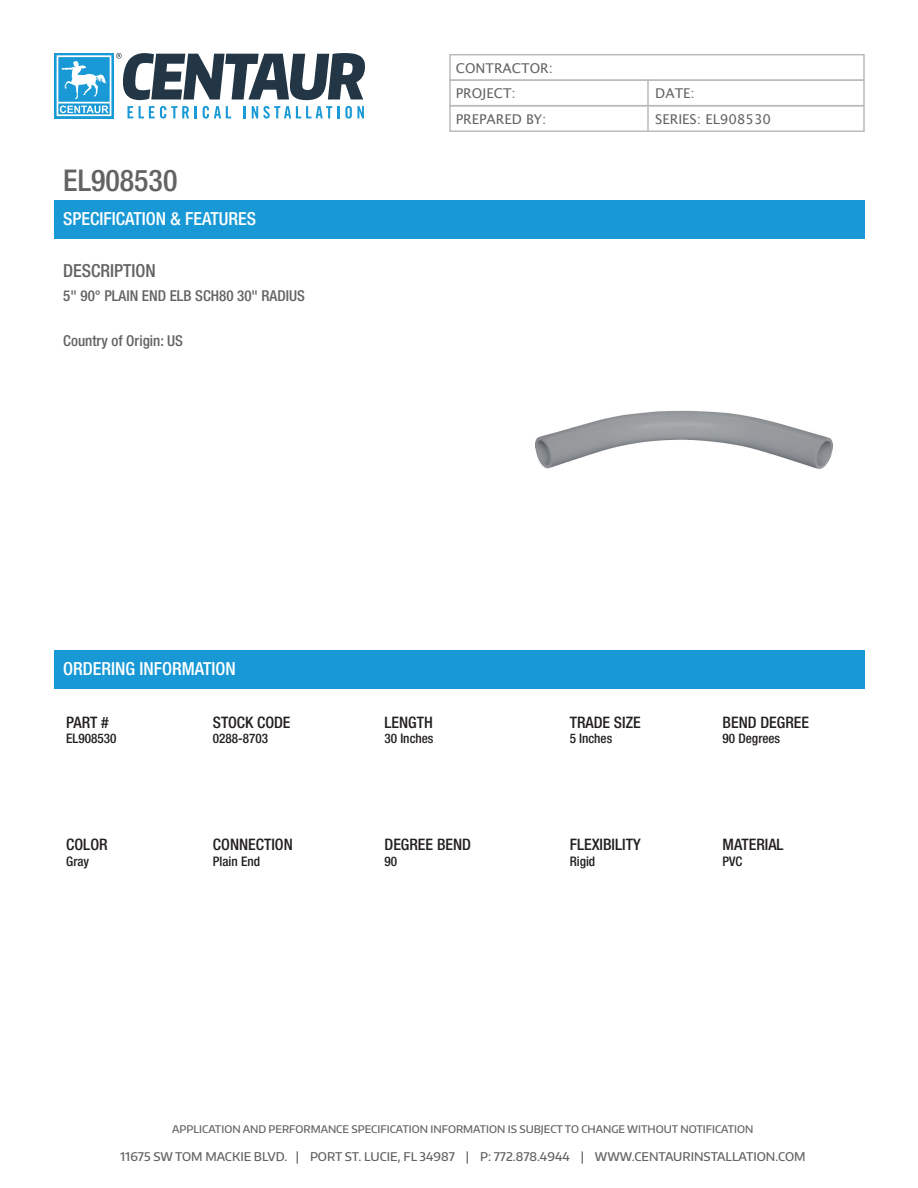
<style>
.page{position:relative;width:918px;height:1188px;background:#fff}
.page>*{position:absolute;margin:0;border:0;box-sizing:border-box;transform-origin:0 0}
.t1{font:500 condensed 30px "Helvetica Neue";color:#636366}
.t2{font:500 condensed 18px "Helvetica Neue";color:#fff}
.t3{font:500 condensed 18px "Helvetica Neue";color:#636366}
.t4{font:500 condensed 15.9px "Helvetica Neue";color:#231f20}
.t5{font:500 condensed 15px "Helvetica Neue";color:#636366}
.t6{font:13.5px "Lucida Grande";color:#636366}
.t7{font:500 condensed 13.2px "Helvetica Neue";color:#231f20}
.t8{font:500 12px "Encode Sans Normal";color:#636366}
.t9{font:500 10.5px "Encode Sans Normal";color:#636366}
</style>
<div class="page">
<svg style="left:54px;top:53px;width:3px;height:65px"></svg>
<svg style="left:57px;top:53px;width:308px;height:65px"></svg>
<div style="left:449px;top:54px;width:416px;height:27px;border:2px solid #babbbb"></div>
<div style="left:449px;top:79px;width:416px;height:27px;border:2px solid #babbbb"></div>
<hr style="left:647px;top:80px;width:2px;height:25px;background:#babbbb">
<div style="left:449px;top:105px;width:416px;height:27px;border:2px solid #babbbb"></div>
<hr style="left:647px;top:106px;width:2px;height:24px;background:#babbbb">
<div style="left:54px;top:200px;width:811px;height:39px;background:#1899d6"></div>
<div style="left:54px;top:650px;width:811px;height:39px;background:#1899d6"></div>
<img style="left:535px;top:410px;width:297px;height:59px">
<p class="t1" style="left:63px;top:163px;width:116px">EL908530</p>
<p class="t2" style="left:63px;top:208px;width:195px">SPECIFICATION &amp; FEATURES</p>
<p class="t3" style="left:63px;top:260px;width:94px">DESCRIPTION</p>
<p class="t5" style="left:63px;top:286px;width:243px">5" 90° PLAIN END ELB SCH80 30" RADIUS</p>
<p class="t5" style="left:63px;top:331px;width:121px">Country of Origin: US</p>
<p class="t6" style="left:456px;top:60px;width:99px">CONTRACTOR:</p>
<p class="t6" style="left:456px;top:86px;width:62px">PROJECT:</p>
<p class="t6" style="left:655px;top:86px;width:41px">DATE:</p>
<p class="t6" style="left:456px;top:111px;width:92px">PREPARED BY:</p>
<p class="t6" style="left:655px;top:111px;width:117px">SERIES: EL908530</p>
<p class="t2" style="left:63px;top:658px;width:174px">ORDERING INFORMATION</p>
<p class="t4" style="left:66px;top:712px;width:44px">PART #</p>
<p class="t7" style="left:66px;top:731px;width:52px">EL908530</p>
<p class="t4" style="left:213px;top:712px;width:79px">STOCK CODE</p>
<p class="t7" style="left:213px;top:731px;width:57px">0288-8703</p>
<p class="t4" style="left:385px;top:712px;width:50px">LENGTH</p>
<p class="t7" style="left:385px;top:731px;width:50px">30 Inches</p>
<p class="t4" style="left:570px;top:712px;width:72px">TRADE SIZE</p>
<p class="t7" style="left:570px;top:731px;width:44px">5 Inches</p>
<p class="t4" style="left:723px;top:712px;width:88px">BEND DEGREE</p>
<p class="t7" style="left:723px;top:731px;width:59px">90 Degrees</p>
<p class="t4" style="left:66px;top:835px;width:43px">COLOR</p>
<p class="t7" style="left:66px;top:854px;width:24px">Gray</p>
<p class="t4" style="left:213px;top:835px;width:81px">CONNECTION</p>
<p class="t7" style="left:213px;top:854px;width:49px">Plain End</p>
<p class="t4" style="left:385px;top:835px;width:88px">DEGREE BEND</p>
<p class="t7" style="left:385px;top:854px;width:14px">90</p>
<p class="t4" style="left:570px;top:835px;width:72px">FLEXIBILITY</p>
<p class="t7" style="left:570px;top:854px;width:27px">Rigid</p>
<p class="t4" style="left:723px;top:835px;width:63px">MATERIAL</p>
<p class="t7" style="left:723px;top:854px;width:21px">PVC</p>
<p class="t9" style="left:172px;top:1122px;width:583px">APPLICATION AND PERFORMANCE SPECIFICATION INFORMATION IS SUBJECT TO CHANGE WITHOUT NOTIFICATION</p>
<p class="t8" style="left:120px;top:1149px;width:687px">11675 SW TOM MACKIE BLVD. | PORT ST. LUCIE, FL 34987 | P: 772.878.4944 | WWW.CENTAURINSTALLATION.COM</p>
</div>
